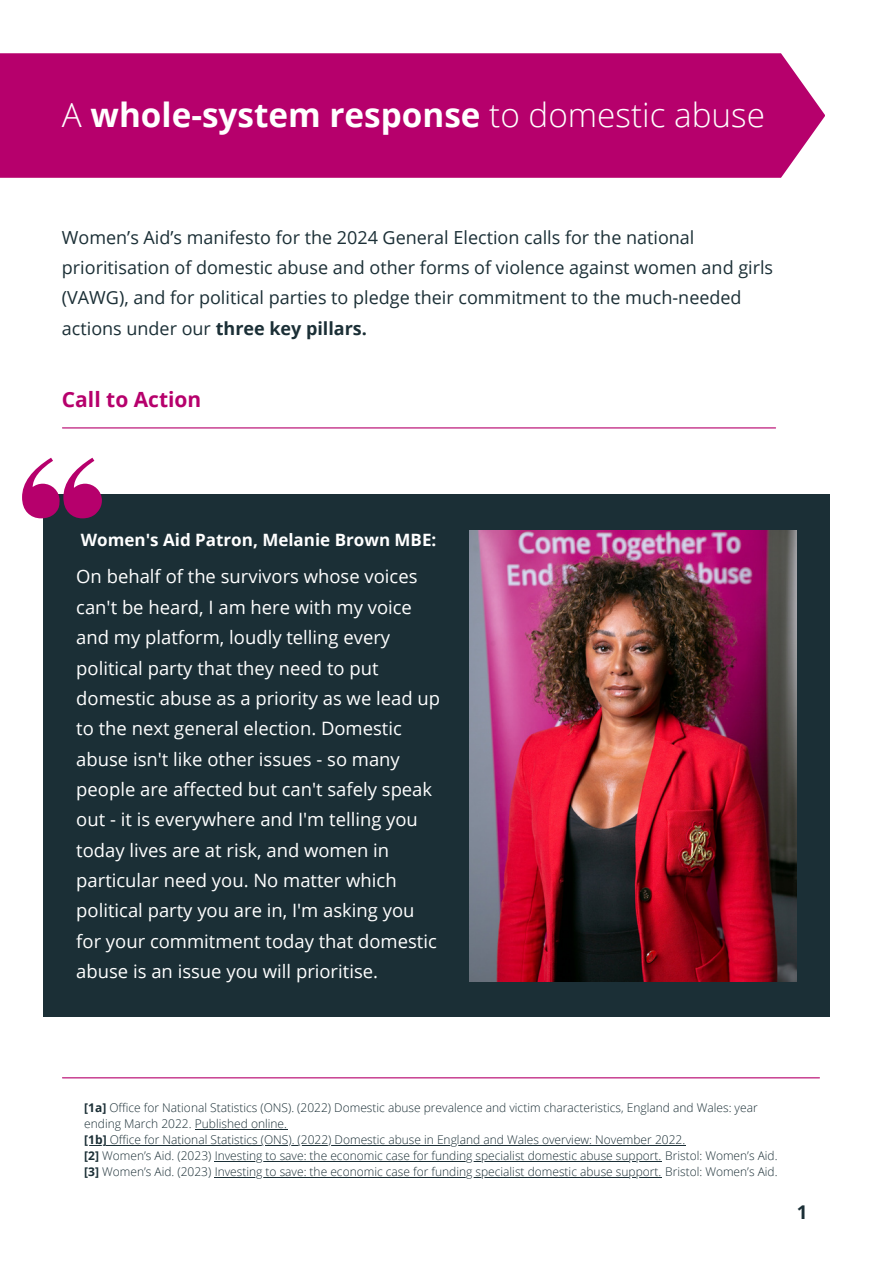
<style>
.page{position:relative;width:893px;height:1264px;background:#fff}
.page>*{position:absolute;margin:0;border:0;box-sizing:border-box;transform-origin:0 0}
.t1{font:700 33.3px "Open Sans";color:#fff}
.t2{font:700 21px "Open Sans";color:#b6006c}
.t3{font:700 18.9px "Open Sans";color:#1b2f36}
.t4{font:18.45px/30.3px "Open Sans";color:#fff}
.t5{font:18px/30.3px "Open Sans";color:#1b2f36}
.t6{font:700 16.95px "Open Sans";color:#fff}
.t7{font:300 12px/16px "Open Sans";color:#1b2f36}
.s1{font-weight:300}
.s2{font-weight:700}
</style>
<div class="page">
<hr style="left:62px;top:427px;width:713px;height:1px;background:#b6006c">
<div style="left:43px;top:494px;width:786px;height:523px;background:#1b2f36"></div>
<img style="left:469px;top:530px;width:327px;height:451px">
<svg style="left:22px;top:457px;width:80px;height:61px"></svg>
<div style="left:0;top:53px;width:825px;height:125px;background:#b6006c"></div>
<hr style="left:62px;top:1077px;width:757px;height:1px;background:#b6006c">
<hr style="left:195px;top:1128px;width:92px;height:1px;background:#1b2f36">
<hr style="left:110px;top:1144px;width:576px;height:1px;background:#1b2f36">
<hr style="left:215px;top:1160px;width:447px;height:1px;background:#1b2f36">
<hr style="left:215px;top:1176px;width:447px;height:1px;background:#1b2f36">
<p class="t1" style="left:62px;top:91px;width:704px"><span class="s1">A</span> whole-system response <span class="s1">to domestic abuse</span></p>
<p class="t5" style="left:62px;top:221px;width:712px">Women’s Aid’s manifesto for the 2024 General Election calls for the national prioritisation of domestic abuse and other forms of violence against women and girls (VAWG), and for political parties to pledge their commitment to the much-needed actions under our <span class="s2">three key pillars.</span></p>
<p class="t2" style="left:62px;top:385px;width:141px">Call to Action</p>
<p class="t6" style="left:81px;top:528px;width:357px">Women's Aid Patron, Melanie Brown MBE:</p>
<p class="t4" style="left:76px;top:561px;width:365px">On behalf of the survivors whose voices can't be heard, I am here with my voice and my platform, loudly telling every political party that they need to put domestic abuse as a priority as we lead up to the next general election. Domestic abuse isn't like other issues - so many people are affected but can't safely speak out - it is everywhere and I'm telling you today lives are at risk, and women in particular need you. No matter which political party you are in, I'm asking you for your commitment today that domestic abuse is an issue you will prioritise.</p>
<p class="t7" style="left:84px;top:1098px;width:674px"><span class="s2">[1a]</span> Office for National Statistics (ONS). (2022) Domestic abuse prevalence and victim characteristics, England and Wales: year ending March 2022. Published online.</p>
<p class="t7" style="left:84px;top:1130px;width:602px"><span class="s2">[1b]</span> Office for National Statistics (ONS). (2022) Domestic abuse in England and Wales overview: November 2022.</p>
<p class="t7" style="left:84px;top:1146px;width:694px"><span class="s2">[2]</span> Women’s Aid. (2023) Investing to save: the economic case for funding specialist domestic abuse support. Bristol: Women’s Aid.</p>
<p class="t7" style="left:84px;top:1162px;width:694px"><span class="s2">[3]</span> Women’s Aid. (2023) Investing to save: the economic case for funding specialist domestic abuse support. Bristol: Women’s Aid.</p>
<p class="t3" style="left:796px;top:1199px;width:12px">1</p>
</div>
